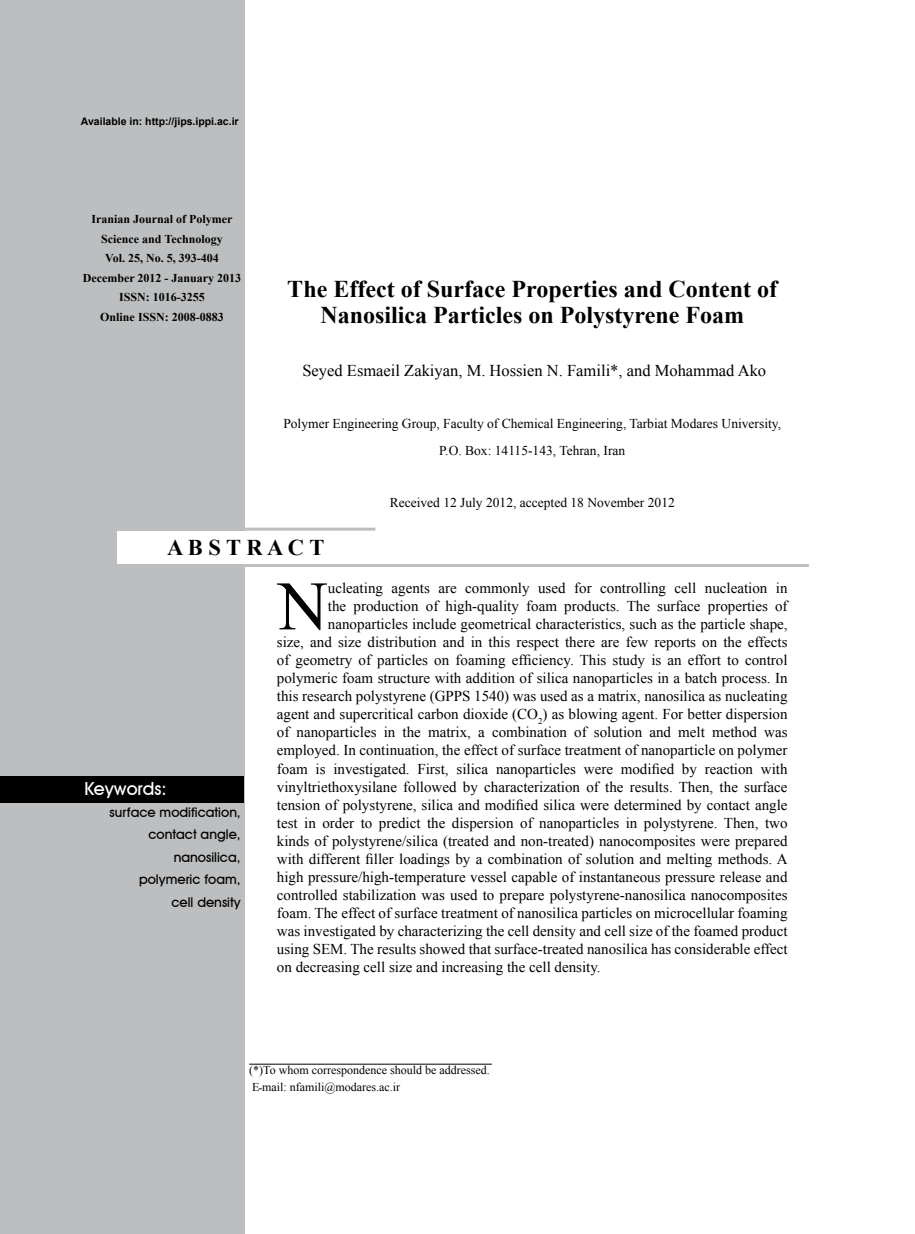
<style>
.page{position:relative;width:915px;height:1234px;background:#fff}
.page>*{position:absolute;margin:0;border:0;box-sizing:border-box;transform-origin:0 0}
.t1{font:69.3px "Times New Roman";color:#000}
.t2{font:700 24px/26.2px "Times New Roman";color:#000;text-align:center}
.t3{font:700 22.5px "Times New Roman";letter-spacing:.195em;color:#000}
.t4{font:500 18px "Avant Garde IT Cby BT";color:#fff}
.t5{font:16.5px "Times New Roman";color:#000}
.t6{font:15px/18px "Times New Roman";color:#000;text-align:right}
.t7{font:13.5px/26.2px "Times New Roman";color:#000;text-align:center}
.t8{font:500 13.5px/22.5px "Avant Garde IT Cby BT";color:#000;text-align:right}
.t9{font:700 12px/19.5px "Times New Roman";color:#000;text-align:center}
.t10{font:12px/16.5px "Times New Roman";color:#000}
.t11{font:700 10.5px "Arial";color:#000}
.t12{font:8.7px "Times New Roman";color:#000}
</style>
<div class="page">
<div style="left:0;top:0;width:244px;height:1233px;background:#bcbec0"></div>
<div style="left:0;top:776px;width:243px;height:26px;background:#000"></div>
<div style="left:117px;top:530px;width:669px;height:35px;background:#fff"></div>
<hr style="left:117px;top:564px;width:691px;height:3px;background:#bcbec0">
<hr style="left:243px;top:527px;width:132px;height:3px;background:#bcbec0">
<hr style="left:249px;top:1063px;width:242px;height:1px;background:#000">
<p class="t11" style="left:81px;top:114px;width:159px">Available in: http://jips.ippi.ac i r.</p>
<p class="t9" style="left:83px;top:209px;width:160px">Iranian Journal of Polymer<br>Science and Technology<br>Vol. 25, No. 5, 393-404<br>December 2012 - January 2013<br>ISSN: 1016-3255<br>Online ISSN: 2008-0883</p>
<h2 class="t2" style="left:287px;top:275px;width:491px">The Effect of Surface Properties and Content of<br>Nanosilica Particles on Polystyrene Foam</h2>
<p class="t5" style="left:302px;top:359px;width:465px">Seyed Esmaeil Zakiyan M, . Hossien N. Famili ,* and Mohammad Ako</p>
<p class="t7" style="left:283px;top:410px;width:499px">Polymer Engineering Group, Faculty of Chemical Engineering, Tarbiat Modares University,<br>O.P . Box: 14115-143, Tehran, Iran</p>
<p class="t7" style="left:389px;top:489px;width:286px">Received 12 July 2012, accepted 18 November 2012</p>
<h3 class="t3" style="left:167px;top:532px;width:158px">AB TS RACT</h3>
<p class="t4" style="left:84px;top:777px;width:84px">Keywords:</p>
<p class="t8" style="left:110px;top:800px;width:133px">surface modification, contact angle, nanosilica, polymeric foam,<br>cell density</p>
<h1 class="t1" style="left:278px;top:559px;width:52px">N</h1>
<p class="t6" style="left:328px;top:579px;width:56px">ucleating</p>
<p class="t6" style="left:465px;top:579px;width:66px">commonly</p>
<p class="t6" style="left:538px;top:579px;width:29px">used</p>
<p class="t6" style="left:600px;top:579px;width:67px">controlling</p>
<p class="t6" style="left:674px;top:579px;width:23px">cell</p>
<p class="t6" style="left:704px;top:579px;width:64px">nucleation</p>
<p class="t6" style="left:775px;top:579px;width:13px">in</p>
<p class="t6" style="left:574px;top:579px;width:19px">for</p>
<p class="t6" style="left:391px;top:579px;width:40px">agents</p>
<p class="t6" style="left:438px;top:579px;width:20px">are</p>
<p class="t6" style="left:328px;top:597px;width:20px">the</p>
<p class="t6" style="left:328px;top:615px;width:461px">nanoparticles include geometrical characteristics, such as the particle shape,</p>
<p class="t6" style="left:277px;top:633px;width:512px">size, and size distribution and in this respect there are few reports on the effects</p>
<p class="t6" style="left:277px;top:651px;width:512px">of geometry of particles on foaming efficiency. This study is an effort to control</p>
<p class="t6" style="left:277px;top:669px;width:512px">polymeric foam structure with addition of silica nanoparticles in a batch process. In</p>
<p class="t6" style="left:277px;top:687px;width:512px">this research polystyrene (GPPS 1540) was used as a matrix, nanosilica as nucleating</p>
<p class="t12" style="left:538px;top:715px;width:6px">2</p>
<p class="t6" style="left:353px;top:597px;width:66px">production</p>
<p class="t6" style="left:445px;top:597px;width:75px">high-quality</p>
<p class="t6" style="left:564px;top:597px;width:57px">products.</p>
<p class="t6" style="left:626px;top:597px;width:25px">The</p>
<p class="t6" style="left:707px;top:597px;width:61px">properties</p>
<p class="t6" style="left:425px;top:597px;width:14px">of</p>
<p class="t6" style="left:526px;top:597px;width:32px">foam</p>
<p class="t6" style="left:657px;top:597px;width:45px">surface</p>
<p class="t6" style="left:774px;top:597px;width:14px">of</p>
<p class="t6" style="left:277px;top:705px;width:512px">agent and supercritical carbon dioxide (CO ) as blowing agent. For better dispersion was</p>
<p class="t6" style="left:296px;top:723px;width:81px">nanoparticles</p>
<p class="t6" style="left:383px;top:723px;width:13px">in</p>
<p class="t6" style="left:402px;top:723px;width:20px">the</p>
<p class="t6" style="left:428px;top:723px;width:58px">matrix a,</p>
<p class="t6" style="left:492px;top:723px;width:77px">combination</p>
<p class="t6" style="left:593px;top:723px;width:50px">solution</p>
<p class="t6" style="left:649px;top:723px;width:23px">and</p>
<p class="t6" style="left:678px;top:723px;width:28px">melt</p>
<p class="t6" style="left:711px;top:723px;width:46px">method</p>
<p class="t6" style="left:277px;top:723px;width:14px">of</p>
<p class="t6" style="left:277px;top:741px;width:512px">employed In. continuation, the effect of surface treatment of nanoparticle on polymer</p>
<p class="t6" style="left:760px;top:759px;width:28px">with</p>
<p class="t6" style="left:574px;top:723px;width:14px">of</p>
<p class="t6" style="left:315px;top:759px;width:12px">is</p>
<p class="t6" style="left:333px;top:759px;width:78px">investigated.</p>
<p class="t6" style="left:417px;top:759px;width:33px">First,</p>
<p class="t6" style="left:456px;top:759px;width:33px">silica</p>
<p class="t6" style="left:496px;top:759px;width:81px">nanoparticles</p>
<p class="t6" style="left:620px;top:759px;width:55px">modified</p>
<p class="t6" style="left:681px;top:759px;width:16px">by</p>
<p class="t6" style="left:704px;top:759px;width:50px">reaction</p>
<p class="t6" style="left:277px;top:759px;width:512px;text-align:left">foam<br>vinyltriethoxysilane followed by characterization of the results. Then, the surface tension of polystyrene, silica and modified silica were determined by contact angle test in order to predict the dispersion of nanoparticles in polystyrene. Then, two kinds of polystyrene/silica (treated and non-treated) nanocomposites were prepared with different filler loadings by a combination of solution and melting methods A. high pressure/high-temperature vessel capable of instantaneous pressure release and controlled stabilization was used to prepare polystyrene-nanosilica nanocomposites foam. The effect of surface treatment of nanosilica particles on microcellular foaming was investigated by characterizing the cell density and cell size of the foamed product using SEM. The results showed that surface-treated nanosilica has considerable effect on decreasing cell size and increasing the cell density.</p>
<p class="t6" style="left:583px;top:759px;width:31px">were</p>
<p class="t10" style="left:249px;top:1061px;width:242px">(*)To whom correspondence should be addressed.<br>Eـmail: nfamili@modares.ac i r.</p>
</div>
